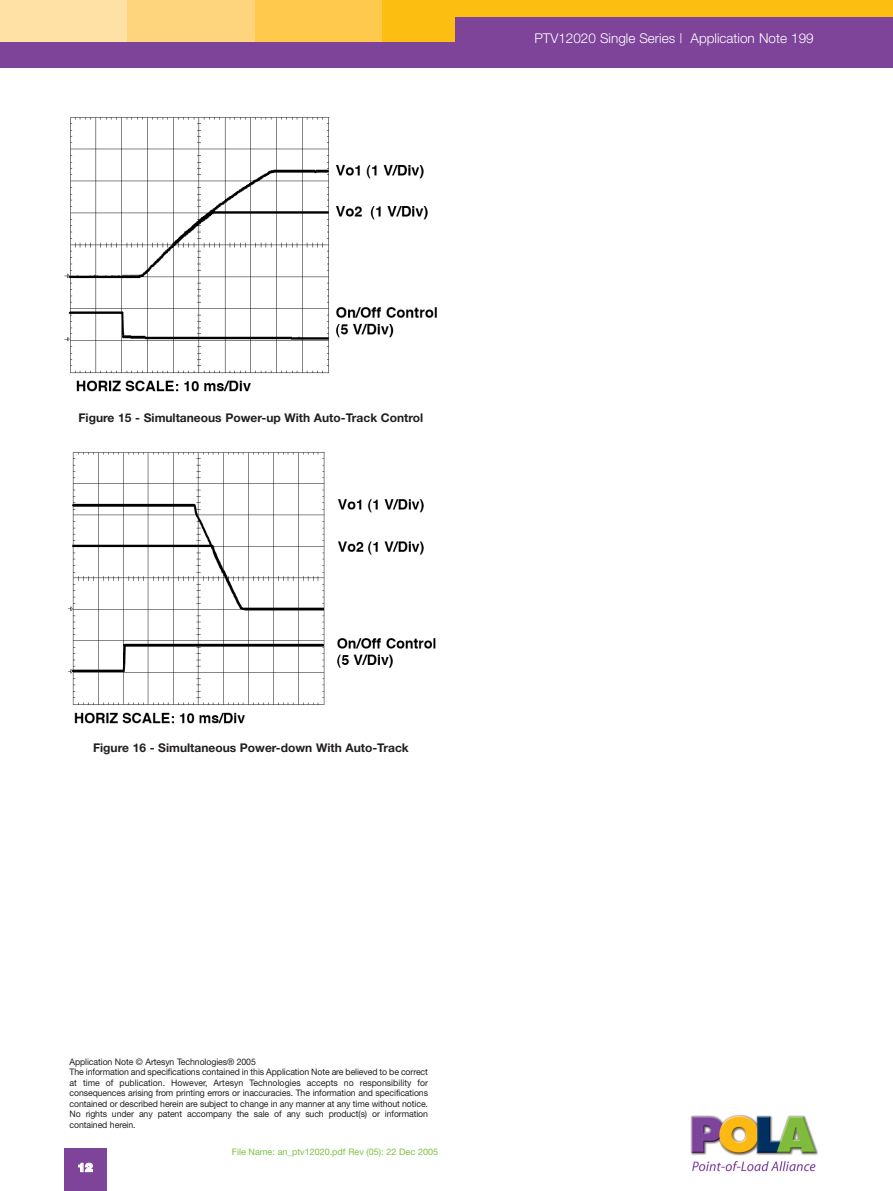
<style>
.page{position:relative;width:893px;height:1191px;background:#fff}
.page>*{position:absolute;margin:0;border:0;box-sizing:border-box;transform-origin:0 0}
.t1{font:300 13.5px "Helvetica Neue";color:#fff}
.t2{font:700 12px "Helvetica Neue";color:#231f20}
.t3{font:900 12px "Helvetica Neue";color:#fff}
.t4{font:9px/10.5px "Helvetica Neue";letter-spacing:-.01em;color:#231f20}
.t5{font:9px "Helvetica Neue";color:#7bc142}
</style>
<div class="page">
<div style="left:0;top:0;width:128px;height:43px;background:#ffe1a5"></div>
<div style="left:128px;top:0;width:127px;height:43px;background:#fed57c"></div>
<div style="left:255px;top:0;width:128px;height:43px;background:#fec94d"></div>
<div style="left:383px;top:0;width:510px;height:43px;background:#fdbe12"></div>
<div style="left:455px;top:17px;width:438px;height:26px;background:#7d449a"></div>
<div style="left:0;top:43px;width:893px;height:25px;background:#7d449a"></div>
<div style="left:64px;top:1148px;width:42px;height:43px;background:#7d449a"></div>
<img style="left:690px;top:1114px;width:128px;height:58px">
<img style="left:65px;top:117px;width:372px;height:275px">
<img style="left:68px;top:452px;width:368px;height:272px">
<h1 class="t1" style="left:534px;top:33px;width:281px">PTV12020 Single Series | Application Note 199</h1>
<h2 class="t2" style="left:79px;top:414px;width:346px">Figure 15 - Simultaneous Power-up With Auto-Track Control</h2>
<h2 class="t2" style="left:93px;top:744px;width:317px">Figure 16 - Simultaneous Power-down With Auto-Track</h2>
<p class="t4" style="left:70px;top:1057px;width:360px">Application Note © Artesyn Technologies® 2005<br>The information and specifications contained in this Application Note are believed to be correct at time of publication. However, Artesyn Technologies accepts no responsibility for consequences arising from printing errors or inaccuracies. The information and specifications contained or described herein are subject to change in any manner at any time without notice.<br>No rights under any patent accompany the sale of any such product(s) or information contained herein.</p>
<h2 class="t3" style="left:77px;top:1163px;width:17px">12</h2>
<p class="t5" style="left:232px;top:1148px;width:208px">File Name: an_ptv12020.pdf Rev (05): 22 Dec 2005</p>
</div>
